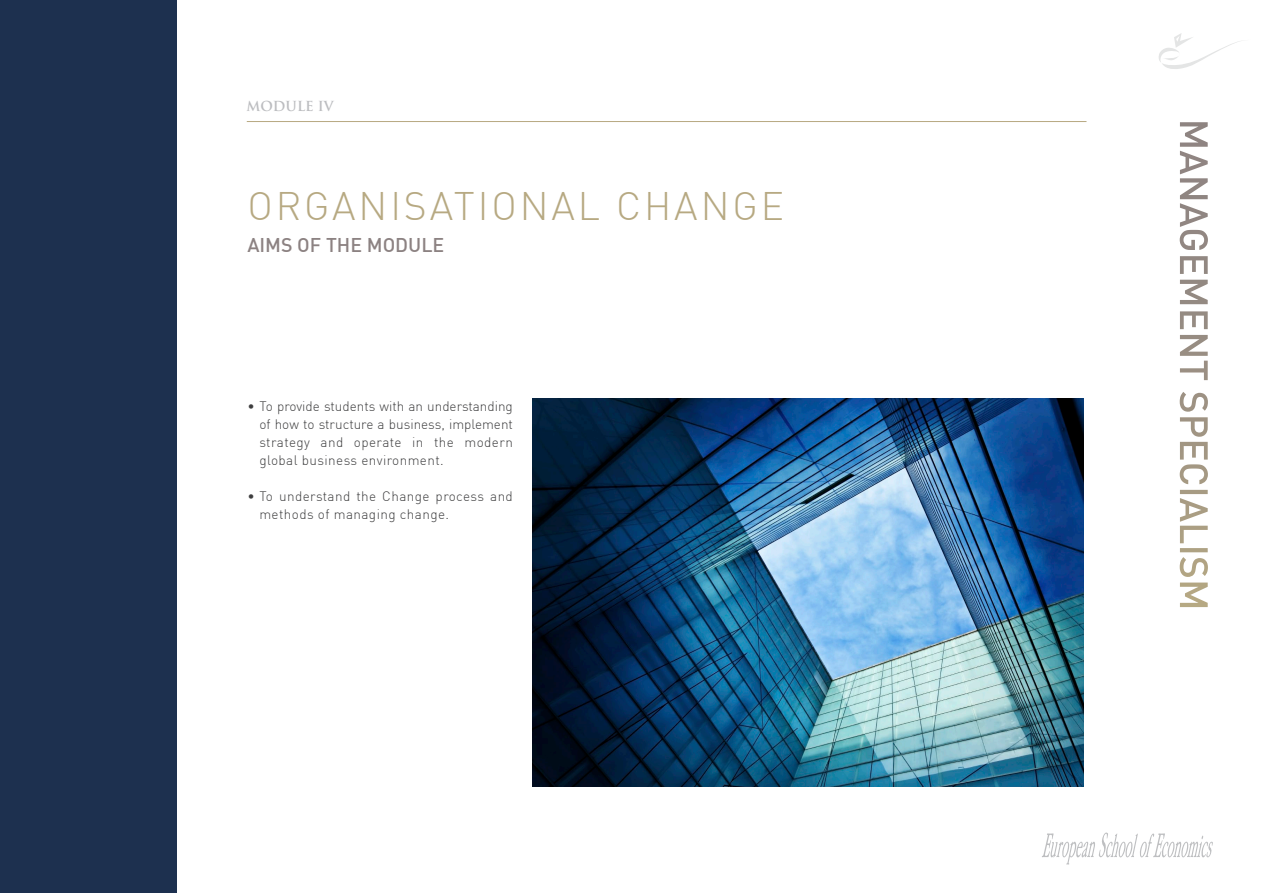
<style>
.page{position:relative;width:1263px;height:893px;background:#fff}
.page>*{position:absolute;margin:0;border:0;box-sizing:border-box;transform-origin:0 0}
.t1{font:300 39px "DIN";letter-spacing:.075em;color:#b7a982}
.t2{font:500 19.5px "DIN";color:#8c8282}
.t3{font:300 13.5px/18px "DIN";letter-spacing:.03em;color:#3e3e3f;text-align:justify}
.t4{font:700 13.5px "Trajan Pro";color:#bcbdc0}
</style>
<div class="page">
<svg style="left:1159px;top:33px;width:81px;height:36px"></svg>
<div style="left:0;top:0;width:176px;height:893px;background:#1d304f"></div>
<svg style="left:1042px;top:832px;width:171px;height:32px"></svg>
<svg style="left:1180px;top:122px;width:28px;height:358px"></svg>
<img style="left:533px;top:398px;width:551px;height:388px">
<hr style="left:247px;top:121px;width:839px;height:1px;background:#b7a982">
<p class="t4" style="left:246px;top:97px;width:89px">MODULE IV</p>
<p class="t1" style="left:247px;top:182px;width:538px">ORGANISATIONAL CHANGE</p>
<p class="t2" style="left:247px;top:233px;width:199px">AIMS OF THE MODULE</p>
<p class="t3" style="left:259px;top:397px;width:255px;text-indent:-12px">• To provide students with an understanding of how to structure a business, implement strategy and operate in the modern global business environment.</p>
<p class="t3" style="left:259px;top:487px;width:255px;text-indent:-12px">• To understand the Change process and methods of managing change.</p>
</div>
